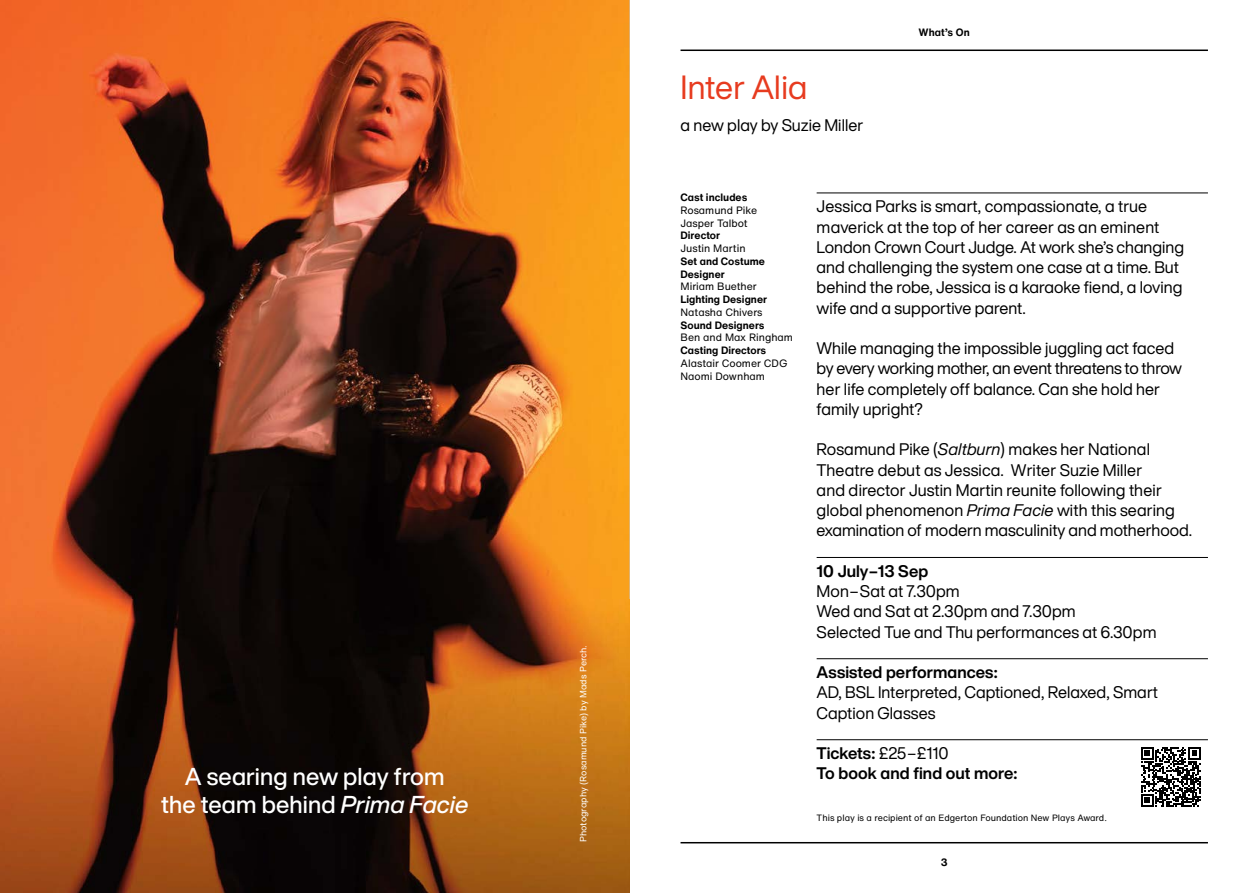
<style>
.page{position:relative;width:1259px;height:893px;background:#fff}
.page>*{position:absolute;margin:0;border:0;box-sizing:border-box;transform-origin:0 0}
.t1{font:33px "Helvetica Now NT Display";letter-spacing:.005em;color:#e73b1f}
.t2{font:500 24px/27.8px "Helvetica Now NT Display";letter-spacing:.005em;color:#fff;text-align:center}
.t3{font:16.5px/20.2px "Helvetica Now NT Display";letter-spacing:.005em;color:#000}
.t4{font:700 16.5px/20.2px "Helvetica Now NT Display";letter-spacing:.005em;color:#000}
.t5{font:10.5px/12.8px "Helvetica Now NT Text";color:#000}
.t6{font:700 10.5px/12.8px "Helvetica Now NT Text";color:#000}
.t7{font:9px "Helvetica Now NT Text";color:#000}
.t8{font:9px "Helvetica Now NT Text";color:#fff}
.s1{font-style:italic}
.s2{font-weight:400}
</style>
<div class="page">
<hr style="left:680px;top:50px;width:528px;height:1px;background:#000">
<hr style="left:680px;top:842px;width:528px;height:1px;background:#000">
<img style="left:0;top:0;width:629px;height:600px">
<img style="left:0;top:600px;width:629px;height:293px">
<hr style="left:816px;top:193px;width:392px;height:1px;background:#000">
<hr style="left:816px;top:557px;width:392px;height:1px;background:#000">
<hr style="left:816px;top:658px;width:392px;height:1px;background:#000">
<hr style="left:816px;top:739px;width:392px;height:1px;background:#000">
<svg style="left:1141px;top:747px;width:59px;height:60px"></svg>
<h2 class="t2" style="left:161px;top:762px;width:309px">A searing new play from<br>the team behind <span class="s1">Prima Facie</span></h2>
<p class="t8" style="left:577px;top:842px;width:198px;rotate:-90deg">Photography (Rosamund Pike) by Mads Perch.</p>
<h1 class="t1" style="left:680px;top:65px;width:128px">Inter Alia</h1>
<p class="t3" style="left:680px;top:114px;width:184px">a new play by Suzie Miller</p>
<p class="t6" style="left:918px;top:26px;width:53px">What’s On</p>
<p class="t6" style="left:680px;top:191px;width:68px">Cast includes</p>
<p class="t5" style="left:680px;top:204px;width:78px">Rosamund Pike<br>Jasper Talbot</p>
<p class="t6" style="left:680px;top:229px;width:41px">Director</p>
<p class="t5" style="left:680px;top:242px;width:67px">Justin Martin</p>
<p class="t6" style="left:680px;top:255px;width:86px">Set and Costume<br>Designer</p>
<p class="t5" style="left:680px;top:280px;width:78px">Miriam Buether</p>
<p class="t6" style="left:680px;top:293px;width:88px">Lighting Designer</p>
<p class="t5" style="left:680px;top:306px;width:83px">Natasha Chivers</p>
<p class="t6" style="left:680px;top:319px;width:86px">Sound Designers</p>
<p class="t5" style="left:680px;top:331px;width:114px">Ben and Max Ringham</p>
<p class="t6" style="left:680px;top:344px;width:87px">Casting Directors</p>
<p class="t5" style="left:680px;top:357px;width:108px">Alastair Coomer CDG<br>Naomi Downham</p>
<p class="t3" style="left:816px;top:196px;width:369px">Jessica Parks is smart, compassionate, a true maverick at the top of her career as an eminent London Crown Court Judge. At work she’s changing and challenging the system one case at a time. But behind the robe, Jessica is a karaoke fiend, a loving wife and a supportive parent.</p>
<p class="t3" style="left:816px;top:338px;width:367px">While managing the impossible juggling act faced by every working mother, an event threatens to throw her life completely off balance. Can she hold her family upright?</p>
<p class="t3" style="left:816px;top:439px;width:377px">Rosamund Pike (<span class="s1">Saltburn</span>) makes her National Theatre debut as Jessica. Writer Suzie Miller<br>and director Justin Martin reunite following their global phenomenon <span class="s1">Prima Facie</span> with this searing examination of modern masculinity and motherhood.</p>
<p class="t4" style="left:816px;top:561px;width:113px">10 July–13 Sep</p>
<p class="t3" style="left:816px;top:581px;width:341px">Mon–Sat at 7.30pm<br>Wed and Sat at 2.30pm and 7.30pm<br>Selected Tue and Thu performances at 6.30pm</p>
<p class="t4" style="left:816px;top:662px;width:183px">Assisted performances:</p>
<p class="t3" style="left:816px;top:682px;width:343px">AD, BSL Interpreted, Captioned, Relaxed, Smart<br>Caption Glasses</p>
<p class="t4" style="left:816px;top:743px;width:202px">Tickets: <span class="s2">£25–£110<br></span>To book and find out more:</p>
<p class="t7" style="left:816px;top:811px;width:292px">This play is a recipient of an Edgerton Foundation New Plays Award.</p>
<p class="t6" style="left:940px;top:856px;width:8px">3</p>
</div>
